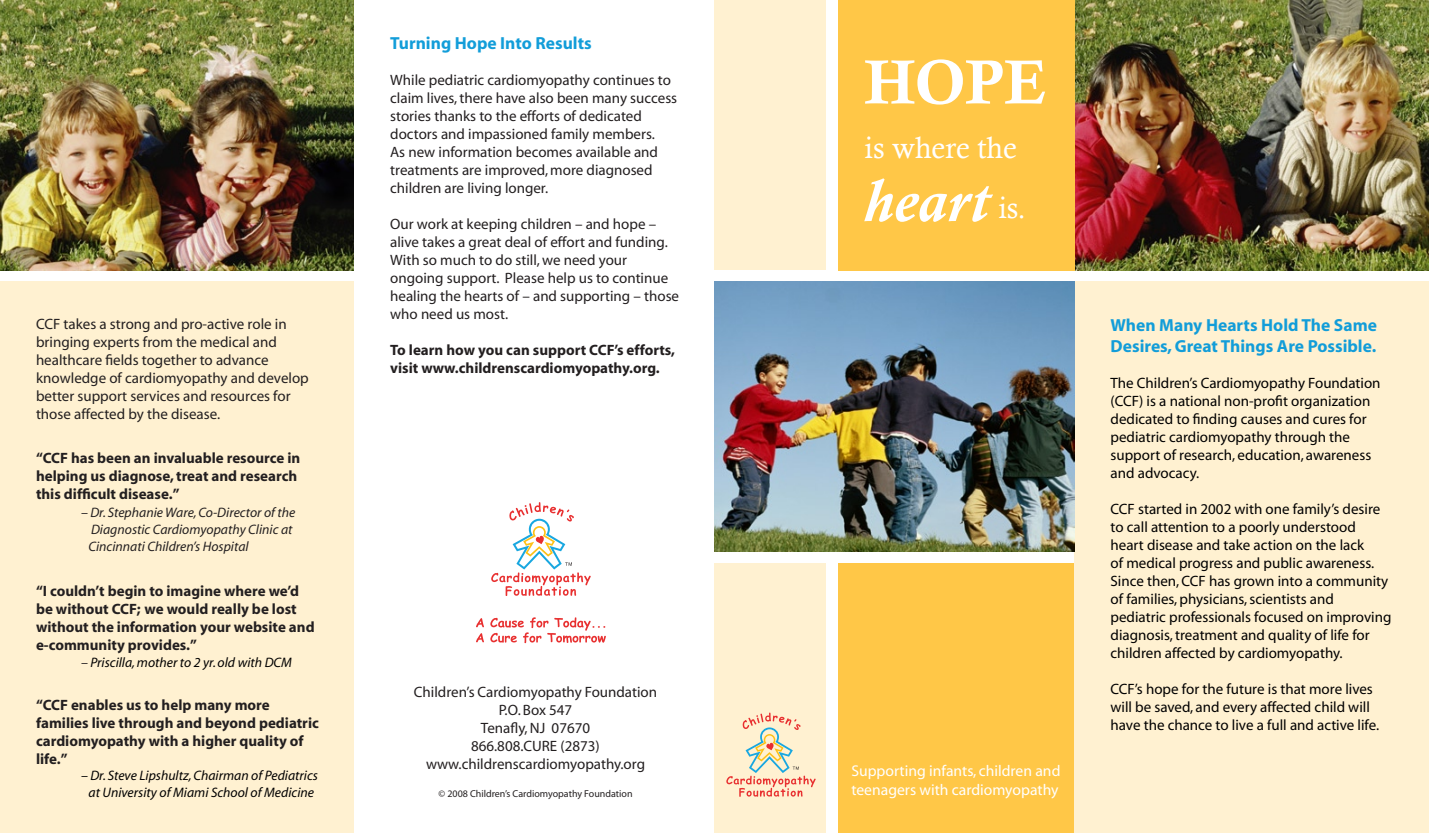
<style>
.page{position:relative;width:1429px;height:833px;background:#fff}
.page>*{position:absolute;margin:0;border:0;box-sizing:border-box;transform-origin:0 0}
.t1{font:62.5px "Calis MT Bol";color:#fff}
.t2{font:italic 700 60px "Calisto";color:#fff}
.t3{font:30px "Calisto";color:#fff}
.t4{font:700 17.5px/21px "Myriad";color:#129dd9}
.t5{font:15.62px/18.8px "Myriad";color:#fff}
.t6{font:15px/18px "Myriad";color:#231f20}
.t7{font:15px/18px "Myriad";color:#000}
.t8{font:700 15px/18px "Myriad";color:#231f20}
.t9{font:italic 13.75px/16.5px "Myriad";color:#000;text-align:center}
.t10{font:italic 13.75px/16.5px "Myriad";color:#231f20}
.t11{font:10px "Myriad";color:#231f20}
.s1{color:#231f20}
</style>
<div class="page">
<img style="left:1074px;top:0;width:355px;height:270px">
<img style="left:0;top:0;width:354px;height:270px">
<div style="left:714px;top:0;width:112px;height:270px;background:#fff1d1"></div>
<div style="left:838px;top:562px;width:236px;height:270px;background:#ffc747"></div>
<div style="left:0;top:281px;width:354px;height:551px;background:#fff1d1"></div>
<div style="left:1074px;top:281px;width:355px;height:551px;background:#fff1d1"></div>
<div style="left:838px;top:0;width:236px;height:270px;background:#ffc747"></div>
<img style="left:714px;top:281px;width:360px;height:270px">
<svg style="left:491px;top:502px;width:100px;height:94px"></svg>
<svg style="left:476px;top:618px;width:8px;height:9px"></svg>
<svg style="left:476px;top:633px;width:8px;height:9px"></svg>
<svg style="left:490px;top:617px;width:116px;height:26px"></svg>
<div style="left:714px;top:562px;width:112px;height:270px;background:#fff1d1"></div>
<svg style="left:726px;top:712px;width:90px;height:84px"></svg>
<p class="t6" style="left:36px;top:315px;width:274px">CCF takes a strong and pro-active role in bringing experts from the medical and healthcare fields together to advance knowledge of cardiomyopathy and develop better support services and resources for those affected by the disease.</p>
<p class="t8" style="left:36px;top:450px;width:266px">“CCF has been an invaluable resource in helping us diagnose, treat and research this difficult disease.”</p>
<p class="t10" style="left:89px;top:505px;width:208px;text-indent:-8px">– Dr. Stephanie Ware,Co-Director of the<br>Diagnostic Cardiomyopathy Clinic at<br>Cincinnati Children’s Hospital</p>
<p class="t8" style="left:36px;top:582px;width:280px">“I couldn’t begin to imagine where we’d be without CCF; we would really be lost without the information your website and e-community provides.”</p>
<p class="t9" style="left:81px;top:654px;width:212px"><span class="s1">–</span> Priscilla,mother to 2 yr.old with DCM</p>
<p class="t8" style="left:36px;top:696px;width:284px">“CCF enables us to help many more families live through and beyond pediatric cardiomyopathy with a higher quality of life.”</p>
<p class="t9" style="left:81px;top:768px;width:238px">– Dr. Steve Lipshultz,Chairman of Pediatrics at University of Miami School of Medicine</p>
<p class="t4" style="left:390px;top:33px;width:203px">Turning Hope Into Results</p>
<p class="t6" style="left:390px;top:72px;width:288px">While pediatric cardiomyopathy continues to claim lives, there have also been many success stories thanks to the efforts of dedicated doctors and impassioned family members.<br>As new information becomes available and treatments are improved, more diagnosed children are living longer.</p>
<p class="t6" style="left:390px;top:216px;width:290px">Our work at keeping children – and hope – alive takes a great deal of effort and funding.<br>With so much to do still, we need your ongoing support. Please help us to continue healing the hearts of – and supporting – those who need us most.</p>
<p class="t8" style="left:390px;top:342px;width:286px">To learn how you can support CCF’s efforts, visit www.childrenscardiomyopathy.org.</p>
<p class="t6" style="left:414px;top:684px;width:245px;text-align:center">Children’s Cardiomyopathy Foundation<br>P.O. Box 547<br>Tenafly, NJ 07670<br>866.808.CURE (2873) www.childrenscardiomyopathy.org</p>
<p class="t11" style="left:438px;top:788px;width:195px">© 2008 Children’s Cardiomyopathy Foundation</p>
<h1 class="t1" style="left:864px;top:56px;width:183px">HOPE</h1>
<h3 class="t3" style="left:864px;top:131px;width:154px">is where the</h3>
<h2 class="t2" style="left:863px;top:165px;width:127px">heart</h2>
<h3 class="t3" style="left:998px;top:191px;width:29px">is.</h3>
<p class="t5" style="left:851px;top:761px;width:211px">Supporting infants, children and teenagers with cardiomyopathy</p>
<p class="t4" style="left:1110px;top:315px;width:268px">When Many Hearts Hold The Same<br>Desires, Great Things Are Possible.</p>
<p class="t7" style="left:1110px;top:374px;width:272px">The Children’s Cardiomyopathy Foundation (CCF) is a national non-profit organization dedicated to finding causes and cures for pediatric cardiomyopathy through the support of research, education, awareness and advocacy.</p>
<p class="t7" style="left:1110px;top:500px;width:282px">CCF started in 2002 with one family’s desire to call attention to a poorly understood heart disease and take action on the lack<br>of medical progress and public awareness.<br>Since then, CCF has grown into a community of families, physicians, scientists and pediatric professionals focused on improving diagnosis, treatment and quality of life for children affected by cardiomyopathy.</p>
<p class="t7" style="left:1110px;top:680px;width:270px">CCF’s hope for the future is that more lives will be saved, and every affected child will have the chance to live a full and active life.</p>
</div>
